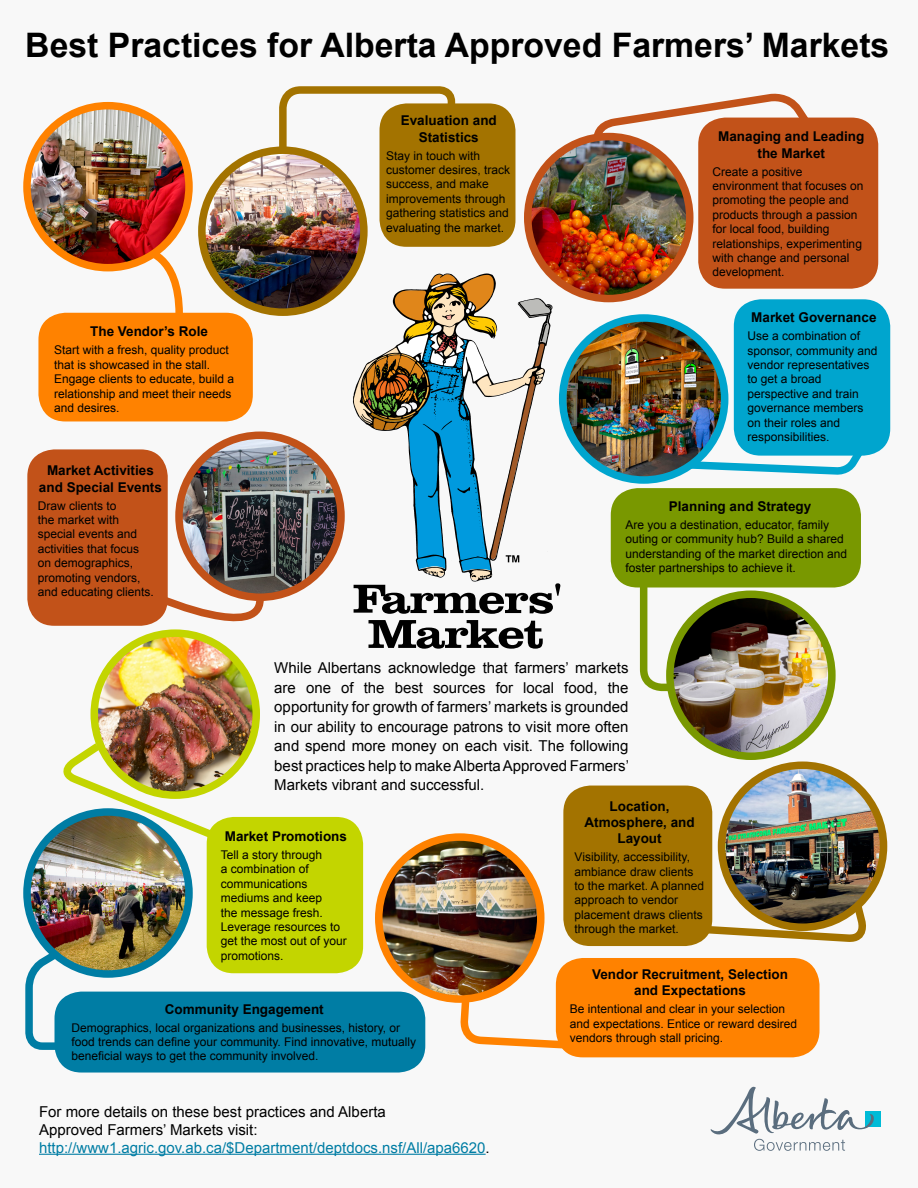
<style>
.page{position:relative;width:918px;height:1188px;background:#f8f8f8}
.page>*{position:absolute;margin:0;border:0;box-sizing:border-box;transform-origin:0 0}
.t1{font:700 33.75px "Arial";color:#000}
.t2{font:15px/19.5px "Arial";color:#000;text-align:justify}
.t3{font:15px "Arial";color:#007da4}
.t4{font:700 13.5px/16.2px "Arial";color:#000;text-align:center}
.t5{font:12px/14.4px "Arial";color:#000}
.s1{color:#000}
</style>
<div class="page">
<svg style="left:279px;top:86px;width:177px;height:84px"></svg>
<svg style="left:136px;top:243px;width:51px;height:70px"></svg>
<svg style="left:156px;top:592px;width:108px;height:48px"></svg>
<svg style="left:58px;top:736px;width:164px;height:109px"></svg>
<svg style="left:25px;top:945px;width:42px;height:109px"></svg>
<svg style="left:457px;top:993px;width:119px;height:161px"></svg>
<svg style="left:697px;top:884px;width:172px;height:90px"></svg>
<svg style="left:639px;top:588px;width:56px;height:105px"></svg>
<svg style="left:673px;top:439px;width:189px;height:40px"></svg>
<svg style="left:590px;top:93px;width:232px;height:70px"></svg>
<div style="left:38px;top:313px;width:215px;height:108px;background:#ff8200;border-radius:27px"></div>
<div style="left:27px;top:449px;width:141px;height:177px;background:#c25219;border-radius:27px"></div>
<div style="left:207px;top:817px;width:156px;height:156px;background:#c3d500;border-radius:27px"></div>
<div style="left:55px;top:992px;width:370px;height:81px;background:#007da4;border-radius:27px"></div>
<div style="left:556px;top:958px;width:264px;height:99px;background:#ff8200;border-radius:27px"></div>
<div style="left:563px;top:786px;width:149px;height:160px;background:#a37300;border-radius:27px"></div>
<div style="left:611px;top:488px;width:250px;height:100px;background:#799800;border-radius:27px"></div>
<div style="left:698px;top:118px;width:180px;height:171px;background:#c25219;border-radius:27px"></div>
<div style="left:734px;top:299px;width:156px;height:157px;background:#00a5ce;border-radius:27px"></div>
<svg style="left:369px;top:620px;width:174px;height:29px"></svg>
<svg style="left:353px;top:279px;width:207px;height:335px"></svg>
<img style="left:351px;top:271px;width:204px;height:312px">
<div style="left:380px;top:103px;width:135px;height:144px;background:#a37300;border-radius:27px"></div>
<img style="left:179px;top:435px;width:162px;height:162px;border-radius:81px">
<div style="left:175px;top:432px;width:170px;height:169px;border:8px solid #c25219;border-radius:50%"></div>
<img style="left:202px;top:150px;width:162px;height:162px;border-radius:81px">
<div style="left:198px;top:146px;width:170px;height:170px;border:8px solid #a37300;border-radius:50%"></div>
<img style="left:722px;top:765px;width:162px;height:162px;border-radius:81px">
<div style="left:718px;top:762px;width:169px;height:169px;border:8px solid #a37300;border-radius:50%"></div>
<img style="left:528px;top:137px;width:162px;height:162px;border-radius:81px">
<div style="left:524px;top:133px;width:169px;height:169px;border:8px solid #c25219;border-radius:50%"></div>
<img style="left:563px;top:318px;width:162px;height:162px;border-radius:81px">
<div style="left:559px;top:314px;width:169px;height:170px;border:8px solid #00a5ce;border-radius:50%"></div>
<img style="left:670px;top:594px;width:162px;height:162px;border-radius:81px">
<div style="left:666px;top:591px;width:170px;height:169px;border:8px solid #799800;border-radius:50%"></div>
<img style="left:27px;top:106px;width:162px;height:162px;border-radius:81px">
<div style="left:23px;top:102px;width:170px;height:169px;border:8px solid #ff8200;border-radius:50%"></div>
<img style="left:27px;top:812px;width:162px;height:162px;border-radius:81px">
<div style="left:23px;top:808px;width:170px;height:170px;border:8px solid #007da4;border-radius:50%"></div>
<img style="left:94px;top:633px;width:162px;height:162px;border-radius:81px">
<div style="left:91px;top:629px;width:169px;height:170px;border:8px solid #c3d500;border-radius:50%"></div>
<img style="left:379px;top:837px;width:162px;height:162px;border-radius:81px">
<div style="left:375px;top:833px;width:170px;height:170px;border:8px solid #ff8200;border-radius:50%"></div>
<hr style="left:39px;top:1154px;width:447px;height:1px;background:#007da4">
<div style="left:865px;top:1111px;width:15px;height:16px;background:#00bbd7"></div>
<svg style="left:711px;top:1087px;width:163px;height:64px"></svg>
<p class="t1" style="left:25px;top:23px;width:866px">Best Practices for Alberta Approved Farmers’ Markets</p>
<p class="t4" style="left:90px;top:324px;width:119px">The Vendor’s Role</p>
<p class="t5" style="left:54px;top:343px;width:182px">Start with a fresh, quality product that is showcased in the stall.<br>Engage clients to educate, build a relationship and meet their needs and desires.</p>
<p class="t4" style="left:39px;top:463px;width:125px">Market Activities and Special Events</p>
<p class="t5" style="left:38px;top:498px;width:118px">Draw clients to<br>the market with special events and activities that focus on demographics, promoting vendors, and educating clients.</p>
<p class="t4" style="left:401px;top:113px;width:98px">Evaluation and<br>Statistics</p>
<p class="t5" style="left:386px;top:148px;width:126px">Stay in touch with customer desires, track success, and make improvements through gathering statistics and evaluating the market.</p>
<p class="t4" style="left:718px;top:129px;width:148px">Managing and Leading the Market</p>
<p class="t5" style="left:713px;top:164px;width:152px">Create a positive environment that focuses on promoting the people and products through a passion for local food, building relationships, experimenting with change and personal development.</p>
<p class="t4" style="left:751px;top:310px;width:127px">Market Governance</p>
<p class="t5" style="left:747px;top:329px;width:132px">Use a combination of sponsor, community and vendor representatives to get a broad perspective and train governance members on their roles and responsibilities.</p>
<p class="t4" style="left:669px;top:498px;width:144px">Planning and Strategy</p>
<p class="t5" style="left:626px;top:518px;width:223px">Are you a destination, educator, family outing or community hub? Build a shared understanding of the market direction and foster partnerships to achieve it.</p>
<p class="t2" style="left:274px;top:658px;width:356px">While Albertans acknowledge that farmers’ markets are one of the best sources for local food, the opportunity for growth of farmers’ markets is grounded in our ability to encourage patrons to visit more often and spend more money on each visit. The following best practices help to make Alberta Approved Farmers’ Markets vibrant and successful.</p>
<p class="t4" style="left:225px;top:828px;width:124px">Market Promotions</p>
<p class="t5" style="left:221px;top:848px;width:128px">Tell a story through<br>a combination of communications mediums and keep<br>the message fresh.<br>Leverage resources to get the most out of your promotions.</p>
<p class="t4" style="left:165px;top:1001px;width:161px">Community Engagement</p>
<p class="t5" style="left:72px;top:1020px;width:346px">Demographics, local organizations and businesses, history, or food trends can define your community. Find innovative, mutually beneficial ways to get the community involved.</p>
<p class="t2" style="left:39px;top:1103px;width:348px;line-height:18px">For more details on these best practices and Alberta<br>Approved Farmers’ Markets visit:</p>
<p class="t3" style="left:39px;top:1138px;width:452px">http://www1.agric.gov.ab.ca/$Department/deptdocs.nsf/All/apa6620<span class="s1">.</span></p>
<p class="t4" style="left:584px;top:798px;width:112px">Location,<br>Atmosphere, and<br>Layout</p>
<p class="t5" style="left:575px;top:850px;width:131px">Visibility, accessibility, ambiance draw clients to the market. A planned approach to vendor placement draws clients through the market.</p>
<p class="t4" style="left:592px;top:967px;width:197px">Vendor Recruitment, Selection and Expectations</p>
<p class="t5" style="left:570px;top:1002px;width:229px">Be intentional and clear in your selection and expectations. Entice or reward desired vendors through stall pricing.</p>
</div>
